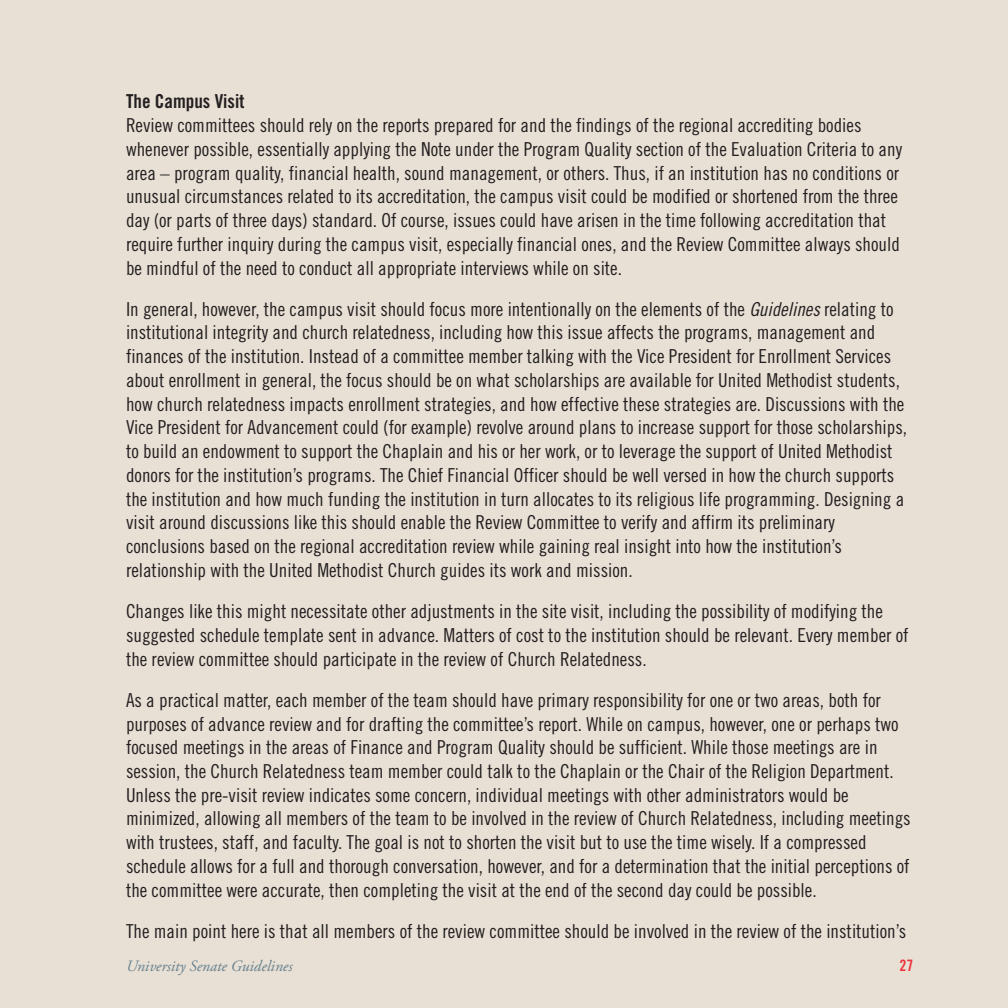
<style>
.page{position:relative;width:1008px;height:1008px;background:#e8e0d5}
.page>*{position:absolute;margin:0;border:0;box-sizing:border-box;transform-origin:0 0}
.t1{font:19.25px/23.8px "Trade Gothic Cond Eighteen";color:#231f20}
.t2{font:19.25px "Trade Gothic Bold Cond Twenty";color:#231f20}
.t3{font:italic 15.75px "Adobe Garamond Pro";color:#66808e}
.t4{font:15.75px "Trade Gothic Bold Cond Twenty";color:#ee343d}
.s1{font-family:"Trade Gothic LT Std Cn 18 Obl"}
</style>
<div class="page">
<p class="t2" style="left:126px;top:90px;width:120px">The Campus Visit</p>
<p class="t1" style="left:126px;top:113px;width:778px">Review committees should rely on the reports prepared for and the findings of the regional accrediting bodies whenever possible, essentially applying the Note under the Program Quality section of the Evaluation Criteria to any area – program quality, financial health, sound management, or others. Thus, if an institution has no conditions or unusual circumstances related to its accreditation, the campus visit could be modified or shortened from the three day (or parts of three days) standard. Of course, issues could have arisen in the time following accreditation that require further inquiry during the campus visit, especially financial ones, and the Review Committee always should be mindful of the need to conduct all appropriate interviews while on site.</p>
<p class="t1" style="left:126px;top:297px;width:783px">In general, however, the campus visit should focus more intentionally on the elements of the <span class="s1">Guidelines</span> relating to institutional integrity and church relatedness, including how this issue affects the programs, management and finances of the institution. Instead of a committee member talking with the Vice President for Enrollment Services about enrollment in general, the focus should be on what scholarships are available for United Methodist students, how church relatedness impacts enrollment strategies, and how effective these strategies are. Discussions with the Vice President for Advancement could (for example) revolve around plans to increase support for those scholarships, to build an endowment to support the Chaplain and his or her work, or to leverage the support of United Methodist donors for the institution’s programs. The Chief Financial Officer should be well versed in how the church supports the institution and how much funding the institution in turn allocates to its religious life programming. Designing a visit around discussions like this should enable the Review Committee to verify and affirm its preliminary conclusions based on the regional accreditation review while gaining real insight into how the institution’s relationship with the United Methodist Church guides its work and mission.</p>
<p class="t1" style="left:126px;top:599px;width:784px">Changes like this might necessitate other adjustments in the site visit, including the possibility of modifying the suggested schedule template sent in advance. Matters of cost to the institution should be relevant. Every member of the review committee should participate in the review of Church Relatedness.</p>
<p class="t1" style="left:126px;top:688px;width:786px">As a practical matter, each member of the team should have primary responsibility for one or two areas, both for purposes of advance review and for drafting the committee’s report. While on campus, however, one or perhaps two focused meetings in the areas of Finance and Program Quality should be sufficient. While those meetings are in session, the Church Relatedness team member could talk to the Chaplain or the Chair of the Religion Department.<br>Unless the pre-visit review indicates some concern, individual meetings with other administrators would be minimized, allowing all members of the team to be involved in the review of Church Relatedness, including meetings with trustees, staff, and faculty. The goal is not to shorten the visit but to use the time wisely. If a compressed schedule allows for a full and thorough conversation, however, and for a determination that the initial perceptions of the committee were accurate, then completing the visit at the end of the second day could be possible.</p>
<p class="t1" style="left:126px;top:919px;width:782px">The main point here is that all members of the review committee should be involved in the review of the institution’s</p>
<p class="t3" style="left:126px;top:956px;width:168px">University Senate Guidelines</p>
<p class="t4" style="left:900px;top:955px;width:15px">27</p>
</div>
